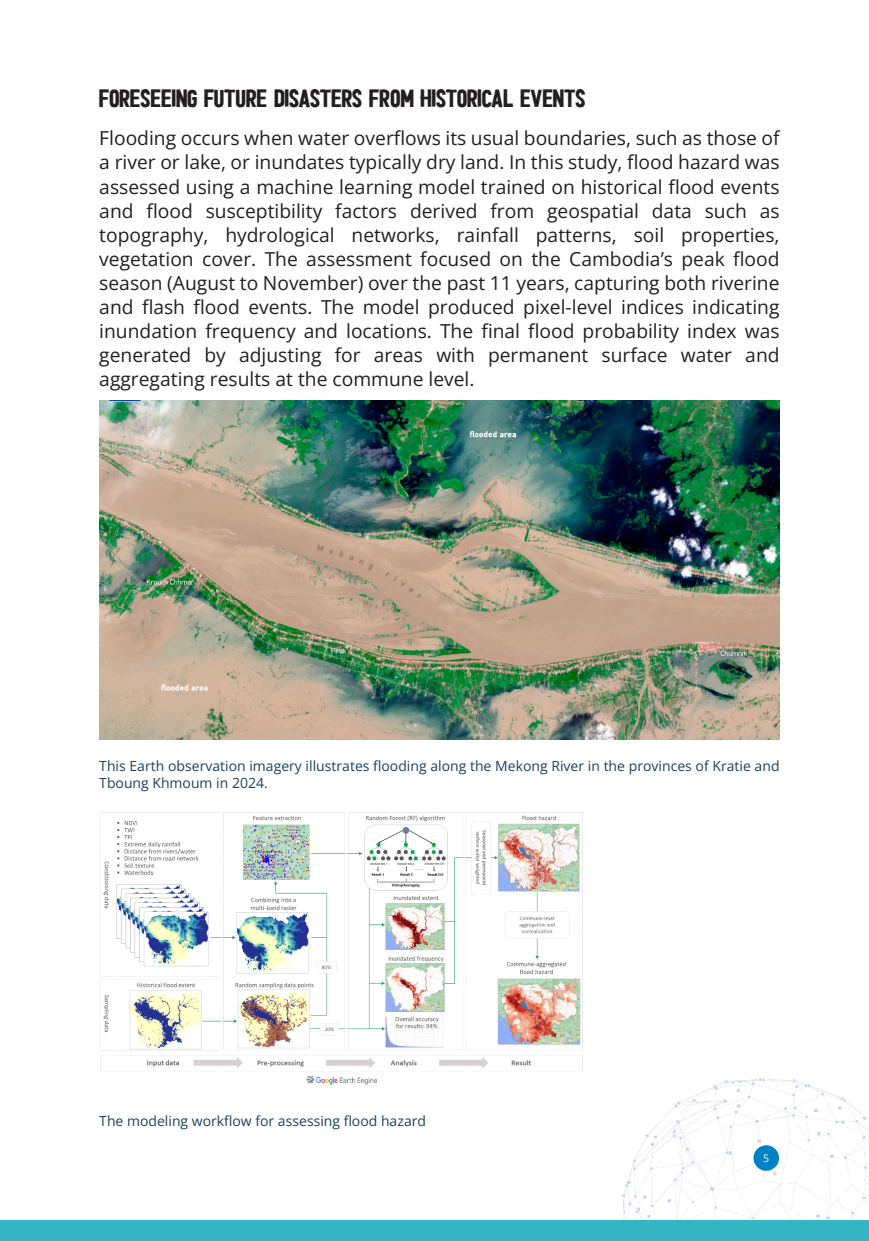
<style>
.page{position:relative;width:869px;height:1241px;background:#fff}
.page>*{position:absolute;margin:0;border:0;box-sizing:border-box;transform-origin:0 0}
.t1{font:24.5px "HALDEN SOLID";color:#231f20}
.t2{font:19.25px "Open Sans";color:#231f20}
.t3{font:14px "Open Sans";color:#1a4262}
.t4{font:10.5px "Open Sans";color:#fff}
</style>
<div class="page">
<img style="left:622px;top:1078px;width:246px;height:141px">
<div style="left:0;top:1219px;width:868px;height:21px;background:#35b5c5"></div>
<div style="left:753px;top:1145px;width:25px;height:25px;background:#0081c3;border-radius:50%"></div>
<img style="left:99px;top:400px;width:680px;height:339px">
<img style="left:100px;top:812px;width:482px;height:272px">
<p class="t1" style="left:99px;top:89px;width:487px">FORESEEING FUTURE DISASTERS FROM HISTORICAL EVENTS</p>
<p class="t2" style="left:99px;top:125px;width:681px">Flooding occurs when water overflows its usual boundaries, such as those of</p>
<p class="t2" style="left:99px;top:149px;width:681px">a river or lake, or inundates typically dry land. In this study, flood hazard was</p>
<p class="t2" style="left:99px;top:173px;width:681px">assessed using a machine learning model trained on historical flood events</p>
<p class="t2" style="left:99px;top:197px;width:681px">and flood susceptibility factors derived from geospatial data such as</p>
<p class="t2" style="left:99px;top:221px;width:681px">topography, hydrological networks, rainfall patterns, soil properties,</p>
<p class="t2" style="left:99px;top:245px;width:681px">vegetation cover. The assessment focused on the Cambodia’s peak flood</p>
<p class="t2" style="left:99px;top:269px;width:681px">season (August to November) over the past 11 years, capturing both riverine</p>
<p class="t2" style="left:99px;top:293px;width:681px">and flash flood events. The model produced pixel-level indices indicating</p>
<p class="t2" style="left:99px;top:317px;width:681px">inundation frequency and locations. The final flood probability index was</p>
<p class="t2" style="left:99px;top:341px;width:681px">generated by adjusting for areas with permanent surface water and</p>
<p class="t2" style="left:99px;top:365px;width:376px">aggregating results at the commune level.</p>
<p class="t3" style="left:99px;top:755px;width:681px">This Earth observation imagery illustrates flooding along the Mekong River in the provinces of Kratie and</p>
<p class="t3" style="left:99px;top:773px;width:170px">Tboung Khmoum in 2024.</p>
<p class="t3" style="left:99px;top:1110px;width:328px">The modeling workflow for assessing flood hazard</p>
<p class="t4" style="left:762px;top:1150px;width:8px">5</p>
</div>
